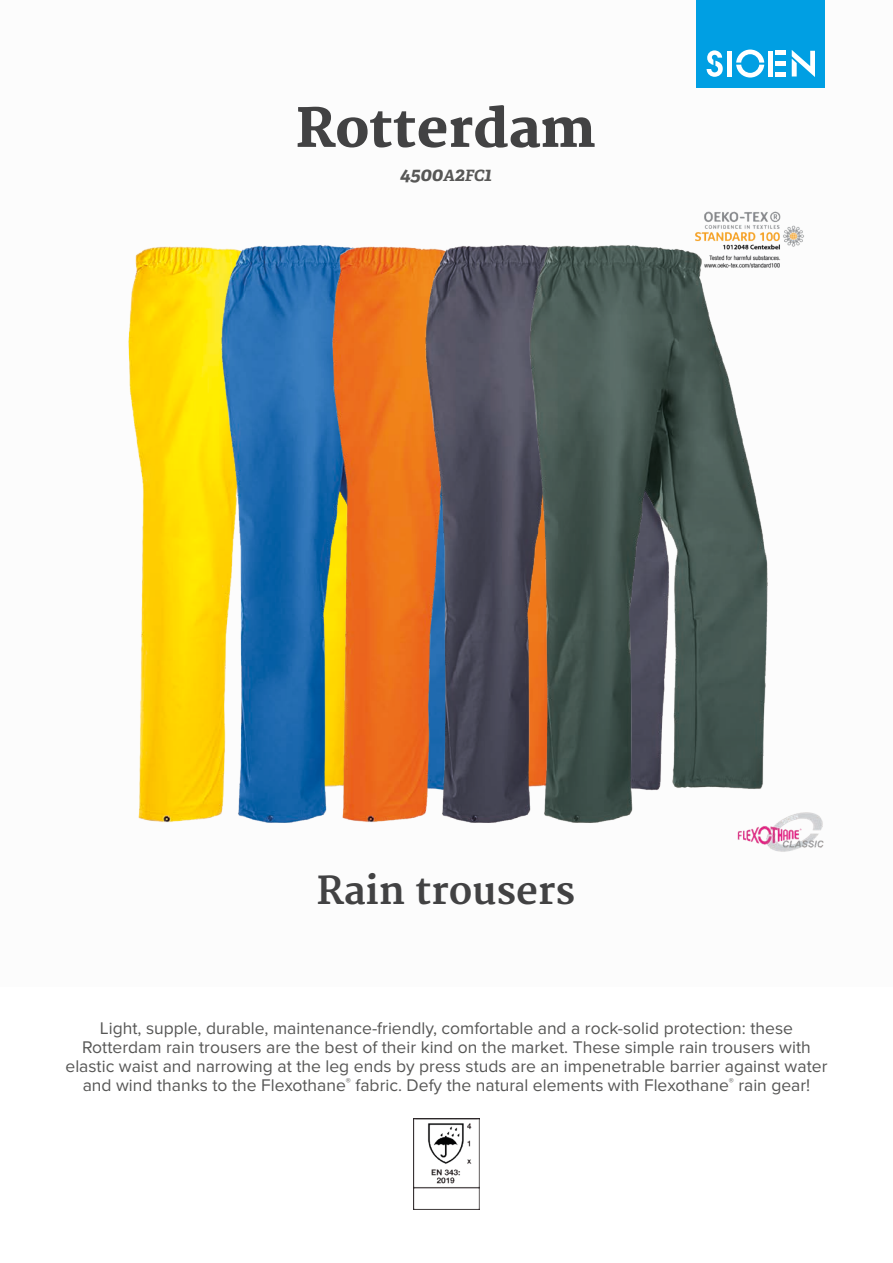
<style>
.page{position:relative;width:893px;height:1263px;background:#fff}
.page>*{position:absolute;margin:0;border:0;box-sizing:border-box;transform-origin:0 0}
.t1{font:800 52.5px "Merriweather";color:#424243}
.t2{font:700 37.5px "Merriweather";color:#424243}
.t3{font:italic 700 19.5px "Adelle PE";color:#575756}
.t4{font:17.55px/18.9px "Proxima Nova";color:#575756;text-align:center}
.s1{font-size:15.6px}
</style>
<div class="page">
<div style="left:697px;top:0;width:128px;height:88px;background:#009fe3"></div>
<svg style="left:707px;top:50px;width:16px;height:27px"></svg>
<svg style="left:736px;top:50px;width:28px;height:28px"></svg>
<div style="left:727px;top:51px;width:5px;height:26px;background:#fff"></div>
<div style="left:768px;top:51px;width:5px;height:26px;background:#fff"></div>
<div style="left:775px;top:72px;width:11px;height:5px;background:#fff"></div>
<div style="left:775px;top:61px;width:11px;height:5px;background:#fff"></div>
<hr style="left:775px;top:51px;width:11px;height:4px;background:#fff">
<svg style="left:792px;top:50px;width:23px;height:27px"></svg>
<img style="left:413px;top:1118px;width:67px;height:92px">
<img style="left:128px;top:246px;width:76px;height:577px">
<img style="left:204px;top:245px;width:102px;height:578px">
<img style="left:306px;top:245px;width:102px;height:578px">
<img style="left:408px;top:211px;width:416px;height:641px">
<h1 class="t1" style="left:296px;top:98px;width:301px">Rotterdam</h1>
<p class="t3" style="left:400px;top:160px;width:94px">4500<span class="s1">A</span>2<span class="s1">FC</span>1</p>
<h2 class="t2" style="left:317px;top:869px;width:260px">Rain trousers</h2>
<p class="t4" style="left:66px;top:1020px;width:763px">Light, supple, durable, maintenance-friendly, comfortable and a rock-solid protection: these Rotterdam rain trousers are the best of their kind on the market. These simple rain trousers with elastic waist and narrowing at the leg ends by press studs are an impenetrable barrier against water and wind thanks to the Flexothane<sup>®</sup> fabric. Defy the natural elements with Flexothane<sup>®</sup> rain gear!</p>
</div>
